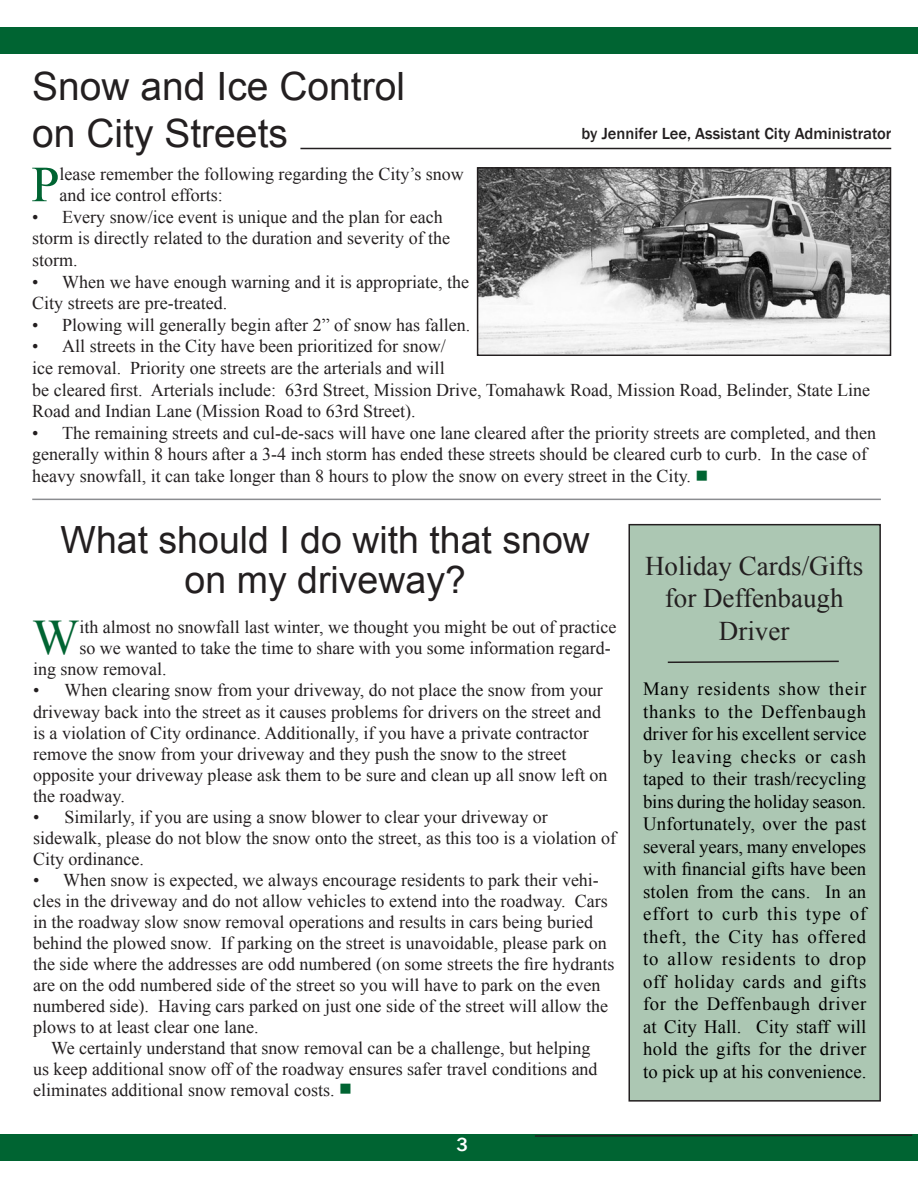
<style>
.page{position:relative;width:918px;height:1188px;background:#fff}
.page>*{position:absolute;margin:0;border:0;box-sizing:border-box;transform-origin:0 0}
.t1{font:50.55px "Times New Roman";color:#006432}
.t2{font:49.65px "Times New Roman";color:#006432}
.t3{font:39px/46.8px "Arial";color:#231f20}
.t4{font:37.5px/40.5px "Arial";color:#231f20;text-align:center}
.t5{font:27px/32.4px "Times New Roman";color:#231f20;text-align:center}
.t6{font:500 19.5px "Franklin Gothic";color:#fff}
.t7{font:18.75px/22.5px "Times New Roman";letter-spacing:.005em;color:#000;text-align:justify}
.t8{font:18px/21px "Times New Roman";color:#231f20}
.t9{font:500 16.5px "Franklin Gothic";color:#231f20}
.s1{color:#006432}
.s2{font-family:"Arial";font-weight:400}
</style>
<div class="page">
<div style="left:0;top:27px;width:918px;height:27px;background:#006432"></div>
<div style="left:0;top:1134px;width:918px;height:27px;background:#006432"></div>
<svg style="left:535px;top:1134px;width:378px;height:3px"></svg>
<hr style="left:300px;top:148px;width:591px;height:1px;background:#231f20">
<img style="left:480px;top:170px;width:408px;height:183px">
<div style="left:477px;top:167px;width:414px;height:189px;border:2px solid #231f20"></div>
<div style="left:629px;top:525px;width:251px;height:576px;background:#acc7b3"></div>
<div style="left:628px;top:524px;width:253px;height:578px;border:2px solid #231f20"></div>
<svg style="left:667px;top:660px;width:172px;height:3px"></svg>
<hr style="left:32px;top:499px;width:849px;height:1px;background:#8b8d90">
<h3 class="t3" style="left:32px;top:64px;width:374px">Snow and Ice Control on City Streets</h3>
<p class="t9" style="left:582px;top:123px;width:311px">by Jennifer Lee, Assistant City Administrator</p>
<h1 class="t1" style="left:31px;top:150px;width:30px">P</h1>
<p class="t8" style="left:60px;top:163px;width:406px;line-height:21.6px">lease remember the following regarding the City’s snow and ice control efforts:</p>
<p class="t8" style="left:32px;top:206px;width:419px;line-height:21.6px">• Every snow/ice event is unique and the plan for each storm is directly related to the duration and severity of the storm.</p>
<p class="t8" style="left:32px;top:271px;width:438px;line-height:21.6px">• When we have enough warning and it is appropriate, the<br>City streets are pre-treated.</p>
<p class="t8" style="left:32px;top:314px;width:439px">• Plowing will generally begin after 2” of snow has fallen.</p>
<p class="t8" style="left:32px;top:335px;width:840px;line-height:21.6px">• All streets in the City have been prioritized for snow/<br>ice removal. Priority one streets are the arterials and will<br>be cleared first. Arterials include: 63rd Street, Mission Drive, Tomahawk Road, Mission Road, Belinder, State Line Road and Indian Lane (Mission Road to 63rd Street).</p>
<p class="t8" style="left:32px;top:422px;width:845px;line-height:21.6px">• The remaining streets and cul-de-sacs will have one lane cleared after the priority streets are completed, and then generally within 8 hours after a 3-4 inch storm has ended these streets should be cleared curb to curb. In the case of heavy snowfall, it can take longer than 8 hours to plow the snow on every street in the City. <span class="s1">■</span></p>
<h3 class="t4" style="left:61px;top:520px;width:531px">What should I do with that snow on my driveway?</h3>
<h2 class="t2" style="left:32px;top:604px;width:48px">W</h2>
<p class="t8" style="left:79px;top:617px;width:539px">ith almost no snowfall last winter, we thought you might be out of practice</p>
<p class="t8" style="left:79px;top:638px;width:533px">so we wanted to take the time to share with you some information regard-</p>
<p class="t8" style="left:33px;top:659px;width:135px">ing snow removal.</p>
<p class="t8" style="left:33px;top:680px;width:576px">• When clearing snow from your driveway, do not place the snow from your driveway back into the street as it causes problems for drivers on the street and is a violation of City ordinance. Additionally, if you have a private contractor remove the snow from your driveway and they push the snow to the street opposite your driveway please ask them to be sure and clean up all snow left on the roadway.</p>
<p class="t8" style="left:33px;top:806px;width:584px">• Similarly, if you are using a snow blower to clear your driveway or sidewalk, please do not blow the snow onto the street, as this too is a violation of<br>City ordinance.</p>
<p class="t8" style="left:33px;top:869px;width:583px">• When snow is expected, we always encourage residents to park their vehi&shy;cles in the driveway and do not allow vehicles to extend into the roadway. Cars in the roadway slow snow removal operations and results in cars being buried behind the plowed snow. If parking on the street is unavoidable, please park on the side where the addresses are odd numbered (on some streets the fire hydrants are on the odd numbered side of the street so you will have to park on the even numbered side). Having cars parked on just one side of the street will allow the plows to at least clear one lane.</p>
<p class="t8" style="left:33px;top:1037px;width:566px;text-indent:18px">We certainly understand that snow removal can be a challenge, but helping us keep additional snow off of the roadway ensures safer travel conditions and eliminates additional snow removal costs. <span class="s1">■</span></p>
<p class="t6" style="left:457px;top:1132px;width:36px">3 <span class="s2">3</span></p>
<h3 class="t5" style="left:645px;top:549px;width:220px">Holiday Cards/Gifts for Deffenbaugh<br>Driver</h3>
<p class="t7" style="left:643px;top:677px;width:225px">Many residents show their thanks to the Deffenbaugh driver for his excellent service by leaving checks or cash taped to their trash/recycling bins during the holiday season.<br>Unfortunately, over the past several years, many envelopes with financial gifts have been stolen from the cans. In an effort to curb this type of theft, the City has offered to allow residents to drop off holiday cards and gifts for the Deffenbaugh driver at City Hall. City staff will hold the gifts for the driver to pick up at his convenience.</p>
</div>
